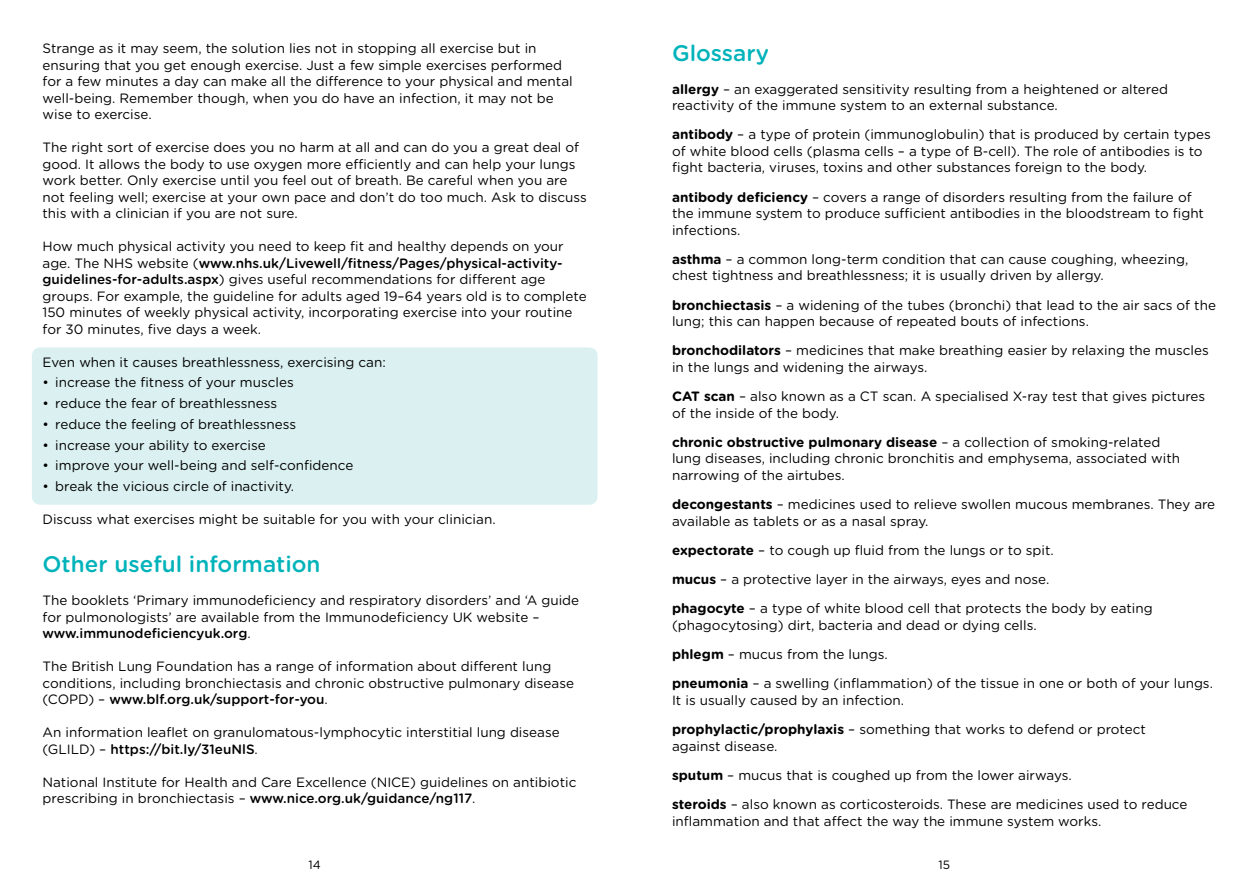
<style>
.page{position:relative;width:1259px;height:893px;background:#fff}
.page>*{position:absolute;margin:0;border:0;box-sizing:border-box;transform-origin:0 0}
.t1{font:500 22.5px "Gotham Rounded";color:#00b3ba}
.t2{font:13.5px/16.5px "Gotham Rounded";color:#000}
.t3{font:12px "Gotham Rounded";color:#000}
.s1{font-weight:500}
.s2{font-weight:700}
</style>
<div class="page">
<div style="left:32px;top:347px;width:565px;height:158px;background:#dbf0f1;border-radius:9px"></div>
<p class="t2" style="left:43px;top:40px;width:532px">Strange as it may seem, the solution lies not in stopping all exercise but in ensuring that you get enough exercise. Just a few simple exercises performed for a few minutes a day can make all the difference to your physical and mental well-being. Remember though, when you do have an infection, it may not be wise to exercise.</p>
<p class="t2" style="left:43px;top:139px;width:546px">The right sort of exercise does you no harm at all and can do you a great deal of good. It allows the body to use oxygen more efficiently and can help your lungs work better. Only exercise until you feel out of breath. Be careful when you are not feeling well; exercise at your own pace and don’t do too much. Ask to discuss this with a clinician if you are not sure.</p>
<p class="t2" style="left:43px;top:238px;width:546px">How much physical activity you need to keep fit and healthy depends on your age. The NHS website (<span class="s1">www.nhs.uk/Livewell/fitness/Pages/physical-activity&shy;guidelines-for-adults.aspx</span>) gives useful recommendations for different age groups. For example, the guideline for adults aged 19–64 years old is to complete 150 minutes of weekly physical activity, incorporating exercise into your routine for 30 minutes, five days a week.</p>
<p class="t2" style="left:43px;top:353px;width:345px">Even when it causes breathlessness, exercising can:</p>
<p class="t2" style="left:43px;top:374px;width:253px">• increase the fitness of your muscles</p>
<p class="t2" style="left:43px;top:395px;width:236px">• reduce the fear of breathlessness</p>
<p class="t2" style="left:43px;top:415px;width:255px">• reduce the feeling of breathlessness</p>
<p class="t2" style="left:43px;top:436px;width:225px">• increase your ability to exercise</p>
<p class="t2" style="left:43px;top:457px;width:312px">• improve your well-being and self-confidence</p>
<p class="t2" style="left:43px;top:478px;width:253px">• break the vicious circle of inactivity.</p>
<p class="t2" style="left:43px;top:511px;width:454px">Discuss what exercises might be suitable for you with your clinician.</p>
<h1 class="t1" style="left:43px;top:548px;width:279px">Other useful information</h1>
<p class="t2" style="left:43px;top:592px;width:538px">The booklets ‘Primary immunodeficiency and respiratory disorders’ and ‘A guide for pulmonologists’ are available from the Immunodeficiency UK website – <span class="s1">www.immunodeficiencyuk.org</span>.</p>
<p class="t2" style="left:43px;top:658px;width:533px">The British Lung Foundation has a range of information about different lung conditions, including bronchiectasis and chronic obstructive pulmonary disease (COPD) – <span class="s1">www.blf.org.uk/support-for-you</span>.</p>
<p class="t2" style="left:43px;top:724px;width:519px">An information leaflet on granulomatous-lymphocytic interstitial lung disease (GLILD) – <span class="s1">https://bit.ly/31euNlS</span>.</p>
<p class="t2" style="left:43px;top:773px;width:535px">National Institute for Health and Care Excellence (NICE) guidelines on antibiotic prescribing in bronchiectasis – <span class="s1">www.nice.org.uk/guidance/ng117</span>.</p>
<h1 class="t1" style="left:672px;top:37px;width:98px">Glossary</h1>
<p class="t2" style="left:672px;top:80px;width:497px"><span class="s2">allergy</span> – an exaggerated sensitivity resulting from a heightened or altered reactivity of the immune system to an external substance.</p>
<p class="t2" style="left:672px;top:126px;width:540px"><span class="s2">antibody</span> – a type of protein (immunoglobulin) that is produced by certain types of white blood cells (plasma cells – a type of B-cell). The role of antibodies is to fight bacteria, viruses, toxins and other substances foreign to the body.</p>
<p class="t2" style="left:672px;top:188px;width:533px"><span class="s2">antibody deficiency</span> – covers a range of disorders resulting from the failure of the immune system to produce sufficient antibodies in the bloodstream to fight infections.</p>
<p class="t2" style="left:672px;top:250px;width:518px"><span class="s2">asthma</span> – a common long-term condition that can cause coughing, wheezing, chest tightness and breathlessness; it is usually driven by allergy.</p>
<p class="t2" style="left:672px;top:296px;width:545px"><span class="s2">bronchiectasis</span> – a widening of the tubes (bronchi) that lead to the air sacs of the lung; this can happen because of repeated bouts of infections.</p>
<p class="t2" style="left:672px;top:342px;width:538px"><span class="s2">bronchodilators</span> – medicines that make breathing easier by relaxing the muscles in the lungs and widening the airways.</p>
<p class="t2" style="left:672px;top:387px;width:535px"><span class="s2">CAT scan</span> – also known as a CT scan. A specialised X-ray test that gives pictures of the inside of the body.</p>
<p class="t2" style="left:672px;top:433px;width:509px"><span class="s2">chronic obstructive pulmonary disease</span> – a collection of smoking-related lung diseases, including chronic bronchitis and emphysema, associated with narrowing of the airtubes.</p>
<p class="t2" style="left:672px;top:495px;width:545px"><span class="s2">decongestants</span> – medicines used to relieve swollen mucous membranes. They are available as tablets or as a nasal spray.</p>
<p class="t2" style="left:672px;top:535px;width:482px;line-height:29.2px"><span class="s2">expectorate</span> – to cough up fluid from the lungs or to spit.<br><span class="s2">mucus</span> – a protective layer in the airways, eyes and nose.<br><span class="s2">phagocyte</span> – a type of white blood cell that protects the body by eating</p>
<p class="t2" style="left:672px;top:610px;width:542px;line-height:29.2px">(phagocytosing) dirt, bacteria and dead or dying cells.<br><span class="s2">phlegm</span> – mucus from the lungs.<br><span class="s2">pneumonia</span> – a swelling (inflammation) of the tissue in one or both of your lungs.</p>
<p class="t2" style="left:672px;top:685px;width:475px;line-height:29.2px">It is usually caused by an infection.<br><span class="s2">prophylactic/prophylaxis</span> – something that works to defend or protect</p>
<p class="t2" style="left:672px;top:731px;width:517px;line-height:29.2px">against disease.<br><span class="s2">sputum</span> – mucus that is coughed up from the lower airways.<br><span class="s2">steroids</span> – also known as corticosteroids. These are medicines used to reduce</p>
<p class="t2" style="left:672px;top:812px;width:431px">inflammation and that affect the way the immune system works.</p>
<p class="t3" style="left:308px;top:857px;width:14px">14</p>
<p class="t3" style="left:938px;top:857px;width:13px">15</p>
</div>
